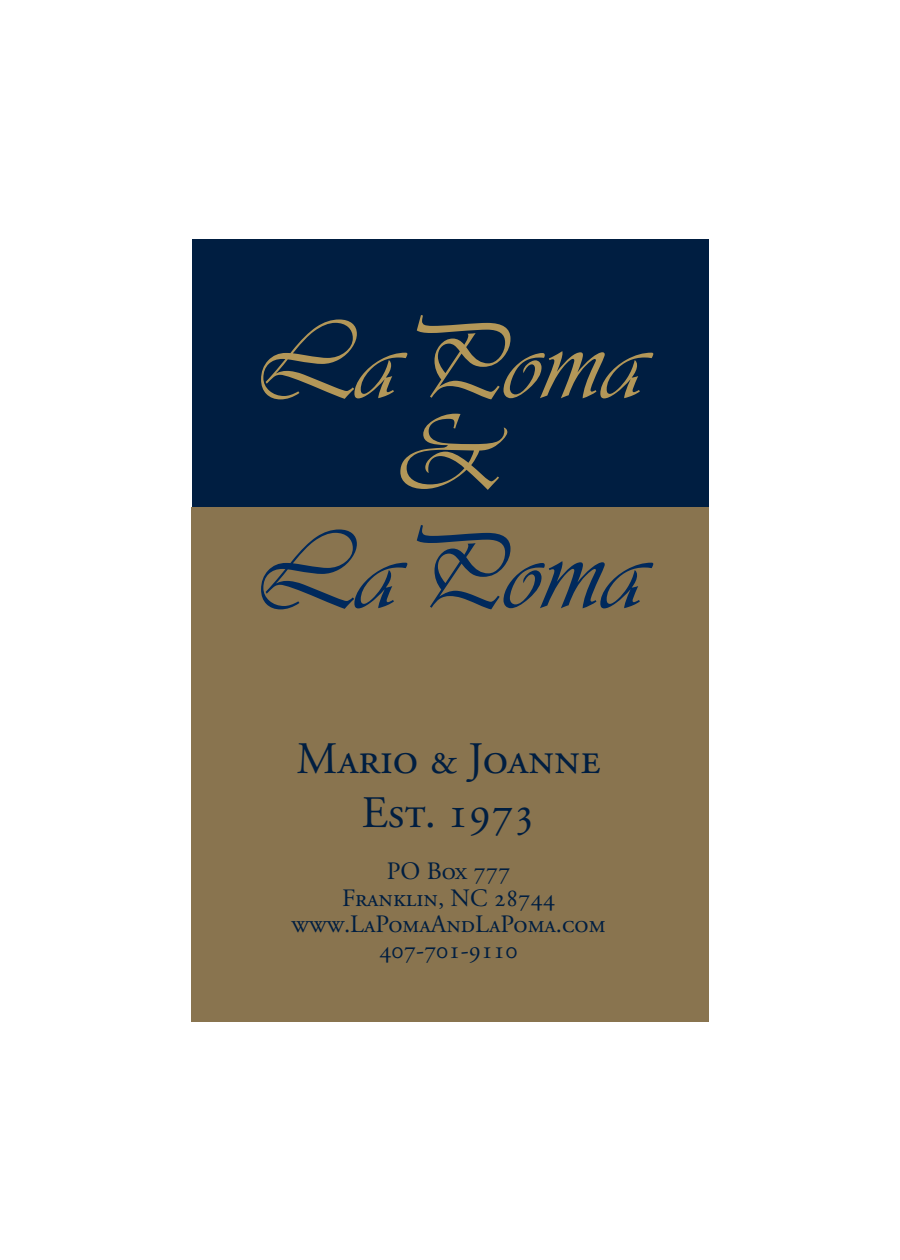
<style>
.page{position:relative;width:900px;height:1260px;background:#fff}
.page>*{position:absolute;margin:0;border:0;box-sizing:border-box;transform-origin:0 0}
.t1{font:112.5px "Vivaldii";color:#b39758}
.t2{font:112.5px "Vivaldii";color:#00295c}
.t3{font:45px "Adobe Garamond Pro";color:#001e41}
.t4{font:25px "Adobe Garamond Pro";color:#001e41}
</style>
<div class="page">
<div style="left:192px;top:240px;width:517px;height:267px;background:#001e41"></div>
<div style="left:191px;top:507px;width:518px;height:515px;background:#89744f"></div>
<p class="t1" style="left:253px;top:297px;width:392px">LaPoma</p>
<p class="t1" style="left:397px;top:387px;width:104px">&amp;</p>
<p class="t2" style="left:253px;top:507px;width:392px">LaPoma</p>
<p class="t3" style="left:297px;top:732px;width:305px">Mario &amp; Joanne</p>
<p class="t3" style="left:362px;top:786px;width:175px">Est. 1973</p>
<p class="t4" style="left:387px;top:857px;width:125px">PO Box 777</p>
<p class="t4" style="left:342px;top:883px;width:214px">Franklin, NC 28744</p>
<p class="t4" style="left:292px;top:909px;width:316px">www.LaPomaAndLaPoma.com</p>
<p class="t4" style="left:379px;top:935px;width:140px">407-701-9110</p>
</div>
